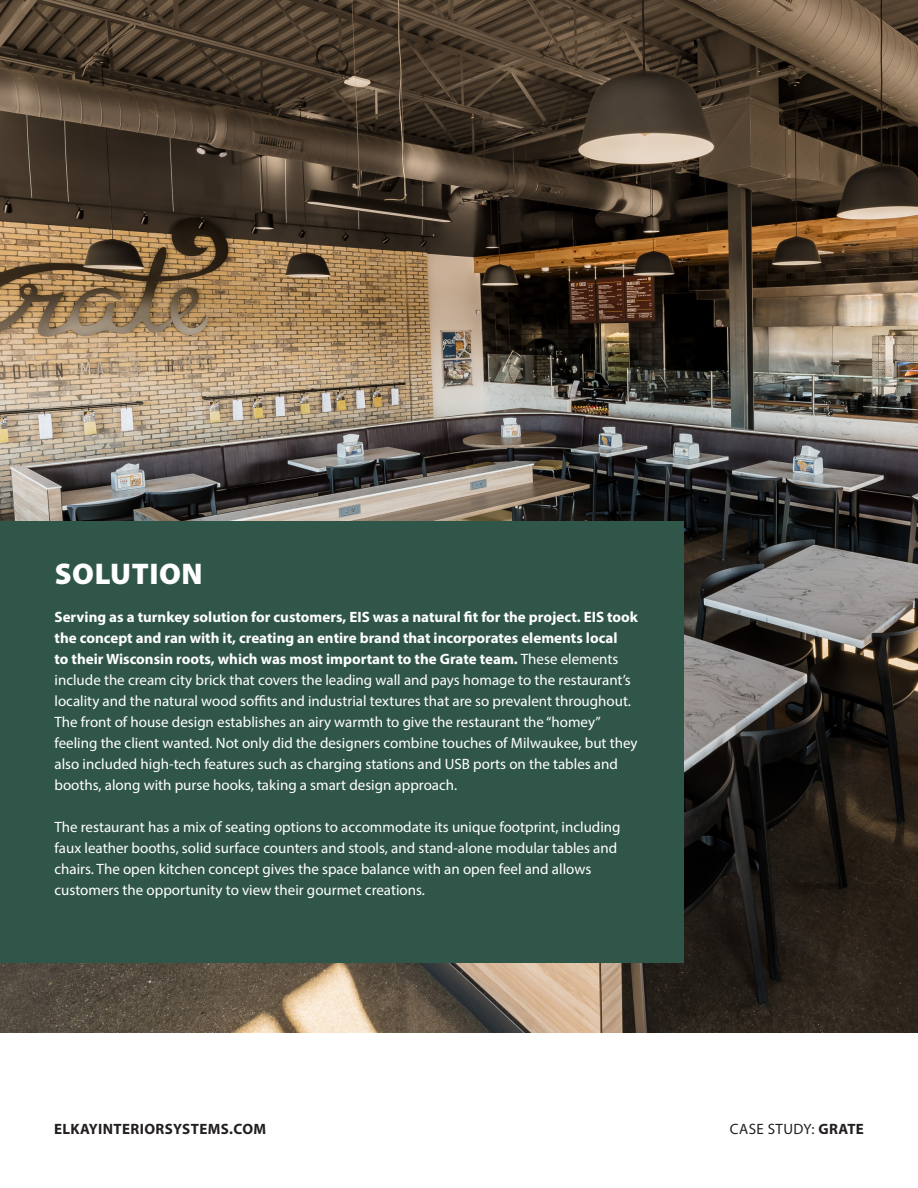
<style>
.page{position:relative;width:918px;height:1188px;background:#fff}
.page>*{position:absolute;margin:0;border:0;box-sizing:border-box;transform-origin:0 0}
.t1{font:900 30px "Myriad Pro";letter-spacing:.02em;color:#fff}
.t2{font:15px/21px "Myriad Pro";color:#fff}
.t3{font:700 15px "Myriad Pro";letter-spacing:.025em;color:#231f20}
.t4{font:15px "Myriad Pro";letter-spacing:.025em;color:#231f20}
.s1{font-weight:700}
</style>
<div class="page">
<img style="left:0;top:0;width:918px;height:1032px">
<div style="left:0;top:521px;width:684px;height:442px;background:#305649"></div>
<p class="t1" style="left:55px;top:553px;width:149px">SOLUTION</p>
<p class="t2" style="left:55px;top:607px;width:585px"><span class="s1">Serving as a turnkey solution for customers, EIS was a natural fit for the project. EIS took the concept and ran with it, creating an entire brand that incorporates elements local<br>to their Wisconsin roots, which was most important to the Grate team.</span> These elements include the cream city brick that covers the leading wall and pays homage to the restaurant’s locality and the natural wood soffits and industrial textures that are so prevalent throughout.<br>The front of house design establishes an airy warmth to give the restaurant the “homey” feeling the client wanted. Not only did the designers combine touches of Milwaukee, but they also included high-tech features such as charging stations and USB ports on the tables and booths, along with purse hooks, taking a smart design approach.</p>
<p class="t2" style="left:55px;top:817px;width:568px">The restaurant has a mix of seating options to accommodate its unique footprint, including faux leather booths, solid surface counters and stools, and stand-alone modular tables and chairs. The open kitchen concept gives the space balance with an open feel and allows customers the opportunity to view their gourmet creations.</p>
<p class="t3" style="left:54px;top:1119px;width:214px">ELKAYINTERIORSYSTEMS.COM</p>
<p class="t4" style="left:730px;top:1120px;width:136px">CASE STUDY: <span class="s1">GRATE</span></p>
</div>
